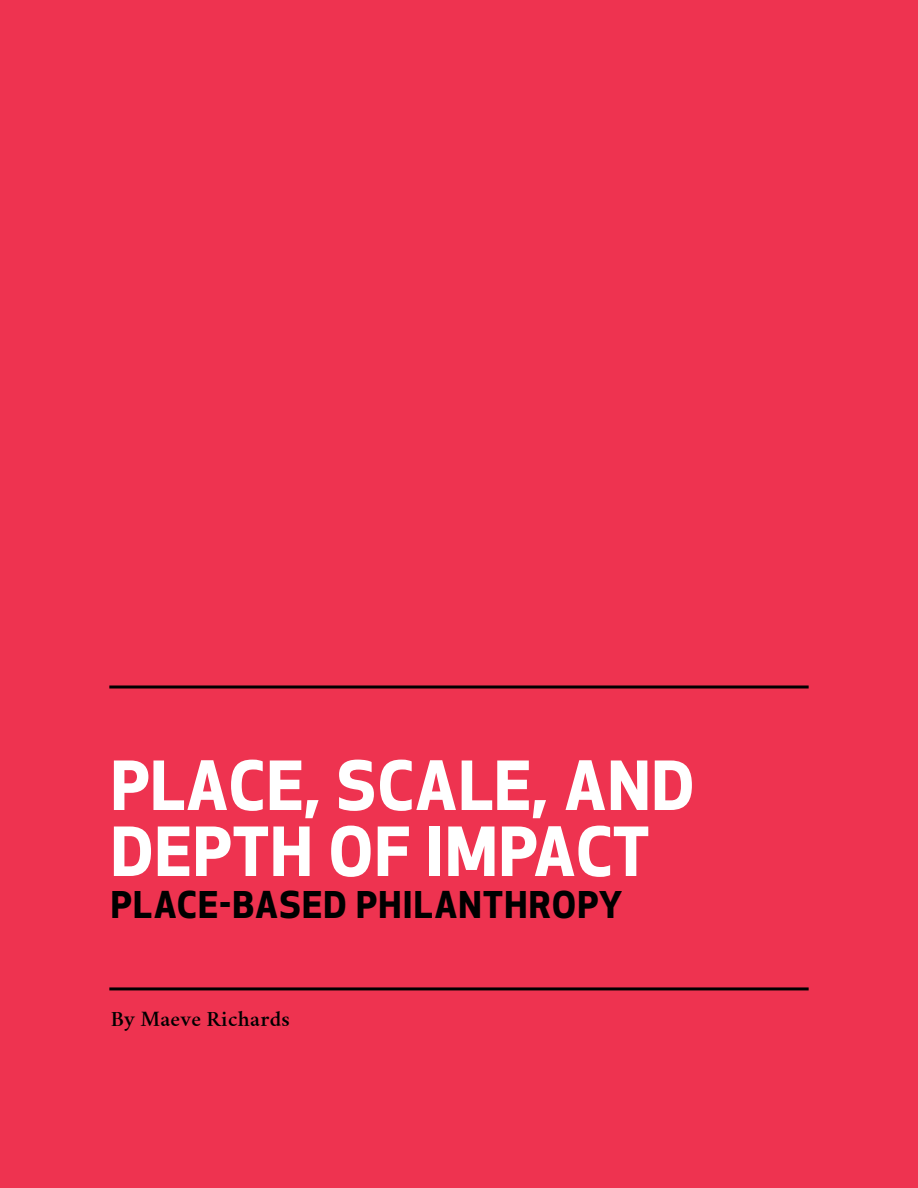
<style>
.page{position:relative;width:918px;height:1188px;background:#ee3350}
.page>*{position:absolute;margin:0;border:0;box-sizing:border-box;transform-origin:0 0}
.t1{font:700 66px/66px "Apex New FCMA";letter-spacing:.02em;color:#fff}
.t2{font:700 36px "Apex New FCMA";letter-spacing:.035em;color:#000}
.t3{font:600 19.5px "Crimson Text";letter-spacing:.02em;color:#000}
</style>
<div class="page">
<hr style="left:109px;top:686px;width:700px;height:2px;background:#000">
<hr style="left:109px;top:987px;width:700px;height:3px;background:#000">
<p class="t1" style="left:111px;top:754px;width:585px">PLACE, SCALE, AND<br>DEPTH OF IMPACT</p>
<p class="t2" style="left:111px;top:884px;width:513px">PLACE-BASED PHILANTHROPY</p>
<p class="t3" style="left:111px;top:1007px;width:181px">By Maeve Richards</p>
</div>
